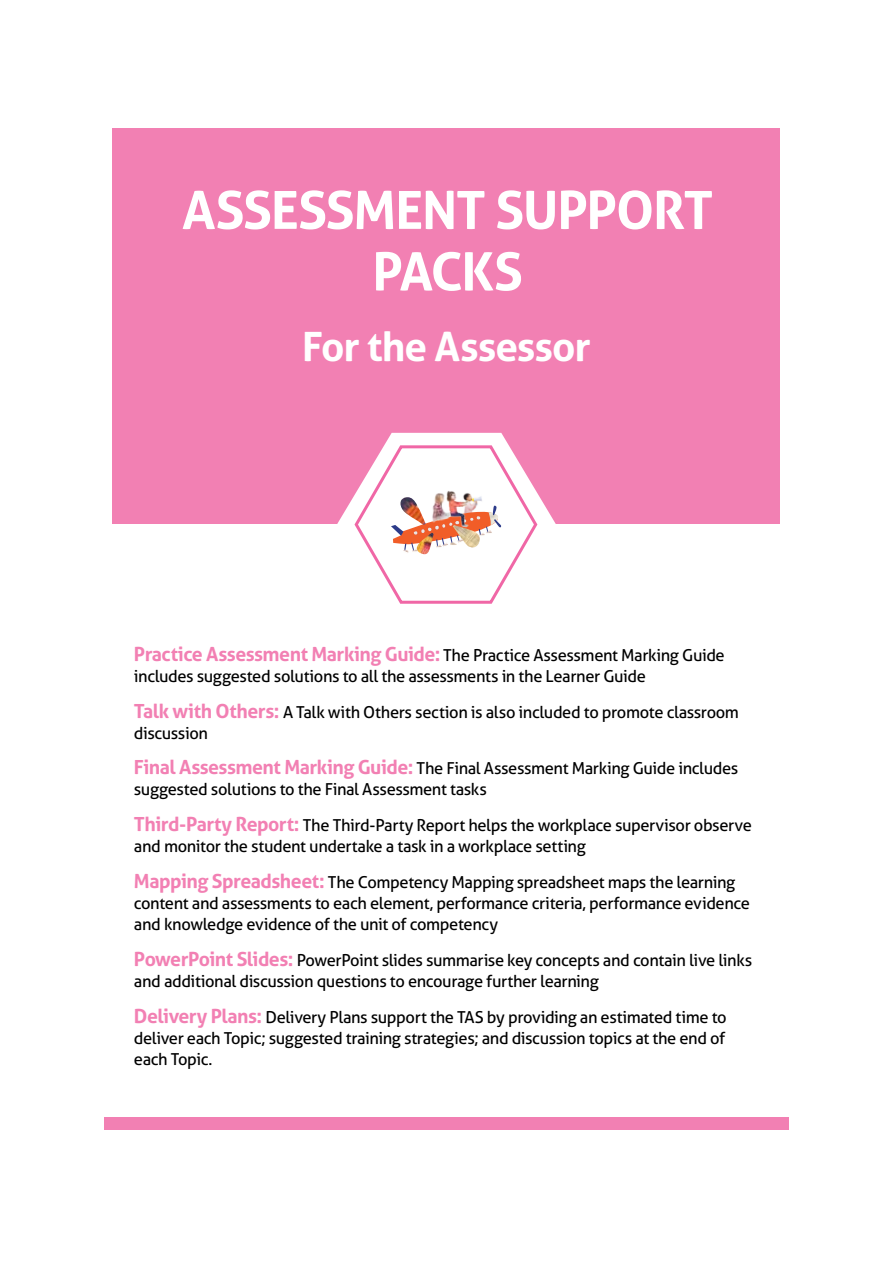
<style>
.page{position:relative;width:893px;height:1263px;background:#fff}
.page>*{position:absolute;margin:0;border:0;box-sizing:border-box;transform-origin:0 0}
.t1{font:700 52.65px/61.5px "Aller";letter-spacing:-.025em;color:#fff;text-align:center}
.t2{font:700 40.5px "Aller";letter-spacing:-.03em;color:#fff}
.t3{font:16.5px/21px "Aller";letter-spacing:-.025em;color:#000}
.s1{font-weight:700;font-size:19.5px;color:#f280b3}
</style>
<div class="page">
<div style="left:104px;top:1117px;width:685px;height:13px;background:#f280b3"></div>
<div style="left:113px;top:128px;width:667px;height:396px;background:#f280b3"></div>
<svg style="left:337px;top:433px;width:219px;height:171px"></svg>
<img style="left:444px;top:486px;width:24px;height:45px">
<img style="left:422px;top:490px;width:35px;height:34px">
<h1 class="t1" style="left:182px;top:179px;width:533px">ASSESSMENT SUPPORT<br>PACKS</h1>
<h2 class="t2" style="left:302px;top:321px;width:290px">For the Assessor</h2>
<p class="t3" style="left:134px;top:644px;width:592px"><span class="s1">Practice Assessment Marking Guide:</span> The Practice Assessment Marking Guide includes suggested solutions to all the assessments in the Learner Guide</p>
<p class="t3" style="left:134px;top:701px;width:607px"><span class="s1">Talk with Others:</span> A Talk with Others section is also included to promote classroom discussion</p>
<p class="t3" style="left:134px;top:758px;width:606px"><span class="s1">Final Assessment Marking Guide:</span> The Final Assessment Marking Guide includes suggested solutions to the Final Assessment tasks</p>
<p class="t3" style="left:134px;top:815px;width:619px"><span class="s1">Third-Party Report:</span> The Third-Party Report helps the workplace supervisor observe and monitor the student undertake a task in a workplace setting</p>
<p class="t3" style="left:134px;top:872px;width:617px"><span class="s1">Mapping Spreadsheet:</span> The Competency Mapping spreadsheet maps the learning content and assessments to each element, performance criteria, performance evidence and knowledge evidence of the unit of competency</p>
<p class="t3" style="left:134px;top:950px;width:620px"><span class="s1">PowerPoint Slides:</span> PowerPoint slides summarise key concepts and contain live links and additional discussion questions to encourage further learning</p>
<p class="t3" style="left:134px;top:1006px;width:594px;text-align:justify"><span class="s1">Delivery Plans:</span> Delivery Plans support the TAS by providing an estimated time to deliver each Topic; suggested training strategies; and discussion topics at the end of each Topic.</p>
</div>
